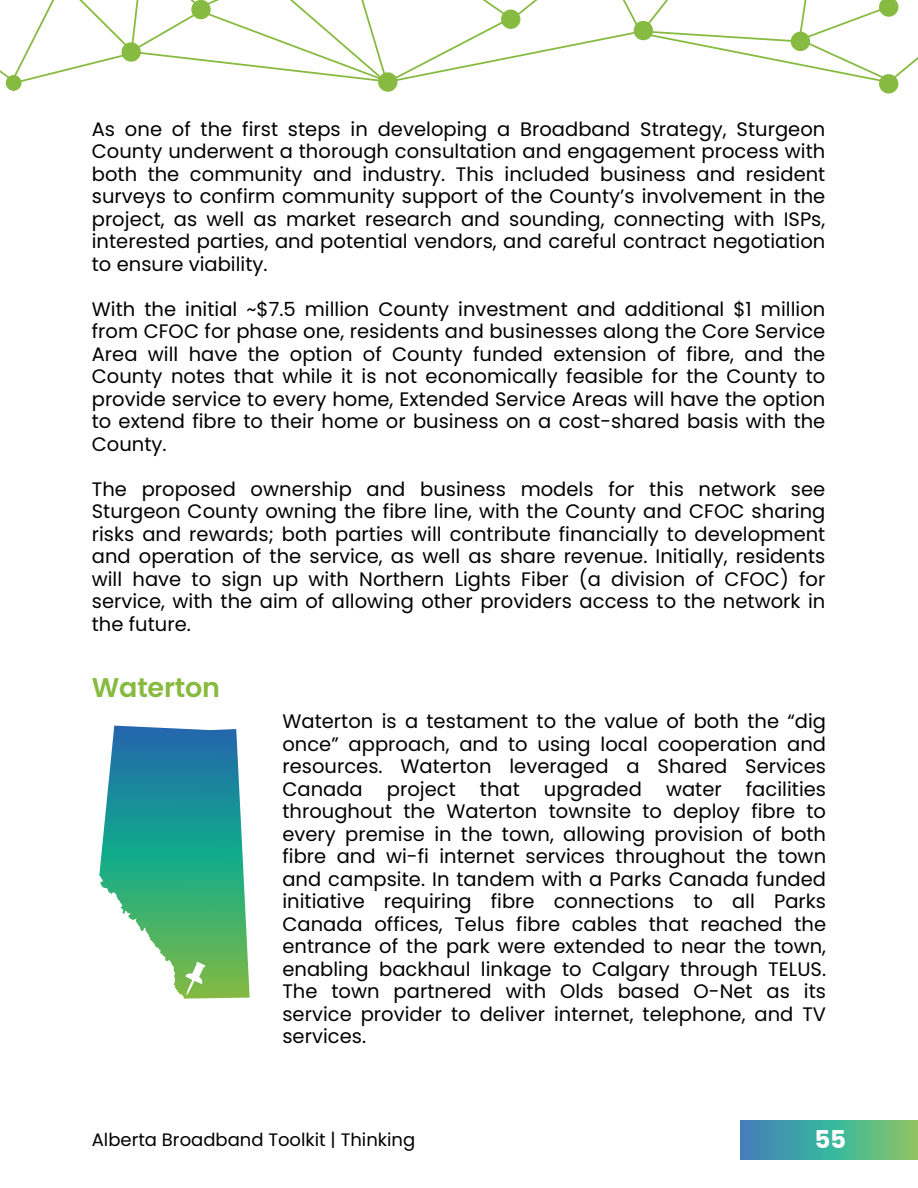
<style>
.page{position:relative;width:918px;height:1188px;background:#fff}
.page>*{position:absolute;margin:0;border:0;box-sizing:border-box;transform-origin:0 0}
.t1{font:600 27px "Poppins";letter-spacing:-.005em;color:#87ba40}
.t2{font:700 24.6px "Poppins";color:#fff}
.t3{font:19.5px/22.5px "Poppins";color:#000;text-align:justify}
.t4{font:18px "Poppins";color:#000}
</style>
<div class="page">
<svg style="left:99px;top:726px;width:151px;height:273px"></svg>
<svg style="left:6px;top:75px;width:16px;height:16px"></svg>
<div style="left:879px;top:74px;width:19px;height:20px;background:#87ba40;border-radius:50%"></div>
<svg style="left:0;top:0;width:918px;height:85px"></svg>
<div style="left:791px;top:32px;width:19px;height:19px;background:#87ba40;border-radius:50%"></div>
<div style="left:378px;top:72px;width:19px;height:20px;background:#87ba40;border-radius:50%"></div>
<div style="left:191px;top:0;width:20px;height:19px;background:#87ba40;border-radius:50%"></div>
<div style="left:121px;top:42px;width:20px;height:20px;background:#87ba40;border-radius:50%"></div>
<svg style="left:741px;top:1120px;width:177px;height:40px;background:#50ab96"></svg>
<p class="t3" style="left:92px;top:118px;width:735px">As one of the first steps in developing a Broadband Strategy, Sturgeon County underwent a thorough consultation and engagement process with both the community and industry. This included business and resident surveys to confirm community support of the County’s involvement in the project, as well as market research and sounding, connecting with ISPs, interested parties, and potential vendors, and careful contract negotiation to ensure viability.</p>
<p class="t3" style="left:92px;top:298px;width:735px">With the initial ~$7.5 million County investment and additional $1 million from CFOC for phase one, residents and businesses along the Core Service Area will have the option of County funded extension of fibre, and the County notes that while it is not economically feasible for the County to provide service to every home, Extended Service Areas will have the option to extend fibre to their home or business on a cost-shared basis with the County.</p>
<p class="t3" style="left:92px;top:478px;width:735px">The proposed ownership and business models for this network see Sturgeon County owning the fibre line, with the County and CFOC sharing risks and rewards; both parties will contribute financially to development and operation of the service, as well as share revenue. Initially, residents will have to sign up with Northern Lights Fiber (a division of CFOC) for service, with the aim of allowing other providers access to the network in the future.</p>
<p class="t1" style="left:92px;top:669px;width:130px">Waterton</p>
<p class="t3" style="left:282px;top:710px;width:545px">Waterton is a testament to the value of both the “dig once” approach, and to using local cooperation and resources. Waterton leveraged a Shared Services Canada project that upgraded water facilities throughout the Waterton townsite to deploy fibre to every premise in the town, allowing provision of both fibre and wi-fi internet services throughout the town and campsite. In tandem with a Parks Canada funded initiative requiring fibre connections to all Parks Canada offices, Telus fibre cables that reached the entrance of the park were extended to near the town, enabling backhaul linkage to Calgary through TELUS.<br>The town partnered with Olds based O-Net as its service provider to deliver internet, telephone, and TV services.</p>
<p class="t4" style="left:92px;top:1127px;width:325px">Alberta Broadband Toolkit | Thinking</p>
<p class="t2" style="left:814px;top:1122px;width:33px">55</p>
</div>
